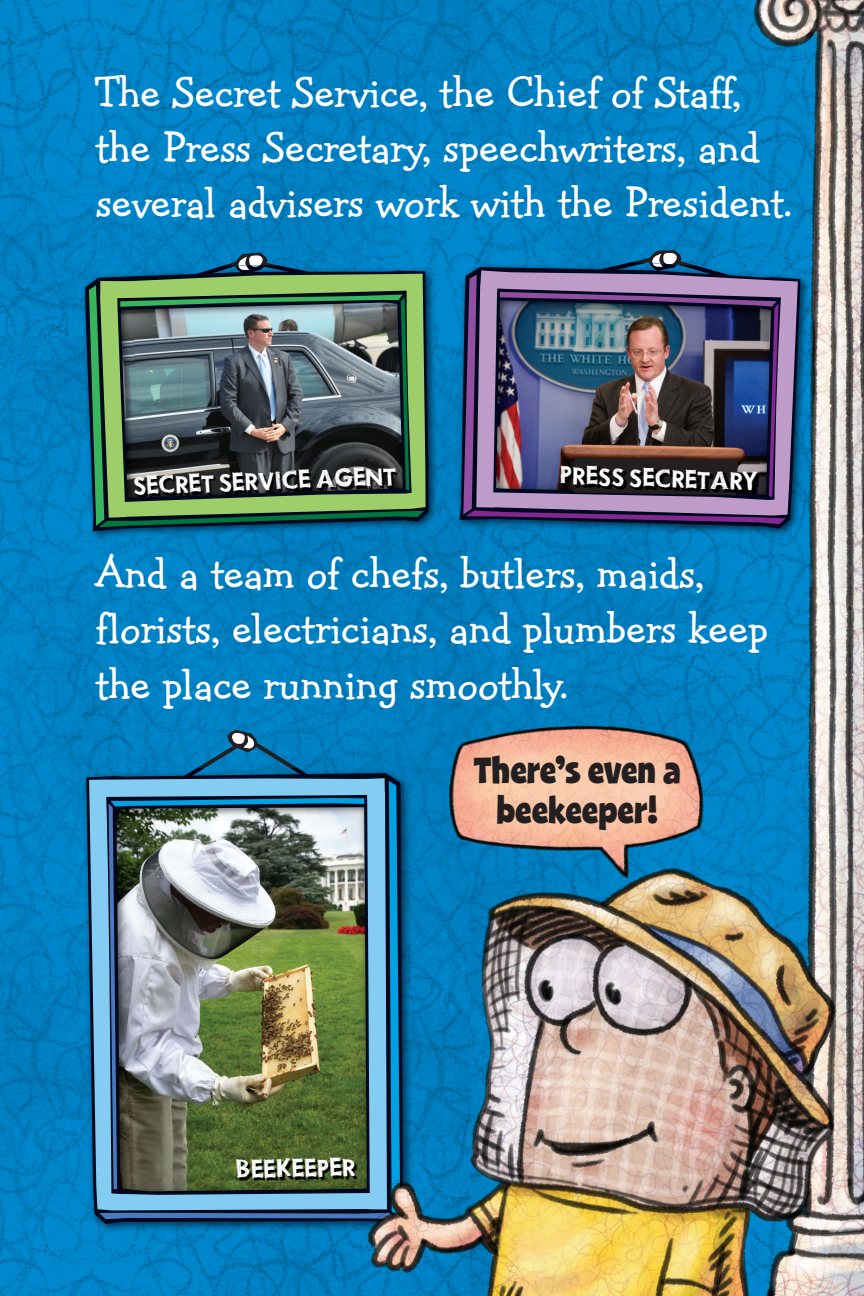
<style>
.page{position:relative;width:864px;height:1296px;background:#fff}
.page>*{position:absolute;margin:0;border:0;box-sizing:border-box;transform-origin:0 0}
.t1{font:48px/40px "House Holiday PS Sans";color:#231f20;text-align:center}
.t2{font:46px/55.2px "Hank BT";color:#fff}
.t3{font:40px "THURSTON";color:#fff}
</style>
<div class="page">
<img style="left:0;top:0;width:402px;height:1296px">
<img style="left:80px;top:266px;width:322px;height:275px">
<svg style="left:85px;top:271px;width:317px;height:260px;background:#005e92"></svg>
<img style="left:89px;top:252px;width:313px;height:275px">
<img style="left:81px;top:767px;width:321px;height:467px">
<svg style="left:86px;top:773px;width:316px;height:451px;background:#003e67"></svg>
<svg style="left:89px;top:778px;width:10px;height:432px;background:#4f8eb3"></svg>
<img style="left:99px;top:730px;width:301px;height:489px">
<img style="left:402px;top:0;width:462px;height:1296px">
<img style="left:366px;top:1179px;width:49px;height:55px">
<img style="left:373px;top:1179px;width:31px;height:44px">
<img style="left:377px;top:1213px;width:21px;height:6px">
<img style="left:391px;top:1180px;width:9px;height:38px">
<img style="left:463px;top:250px;width:364px;height:274px">
<img style="left:805px;top:273px;width:5px;height:194px">
<p class="t2" style="left:96px;top:69px;width:698px">The Secret Service, the Chief of Staff, the Press Secretary, speechwriters, and several advisers work with the President.</p>
<p class="t3" style="left:132px;top:457px;width:265px;rotate:-2deg">SECRET SERVICE AGENT</p>
<p class="t3" style="left:561px;top:446px;width:199px;rotate:2deg">PRESS SECRETARY</p>
<p class="t2" style="left:96px;top:550px;width:674px">And a team of chefs, butlers, maids, florists, electricians, and plumbers keep the place running smoothly.</p>
<p class="t1" style="left:473px;top:745px;width:209px">There’s even a beekeeper!</p>
<p class="t3" style="left:235px;top:1141px;width:121px;rotate:-1deg">BEEKEEPER</p>
</div>
